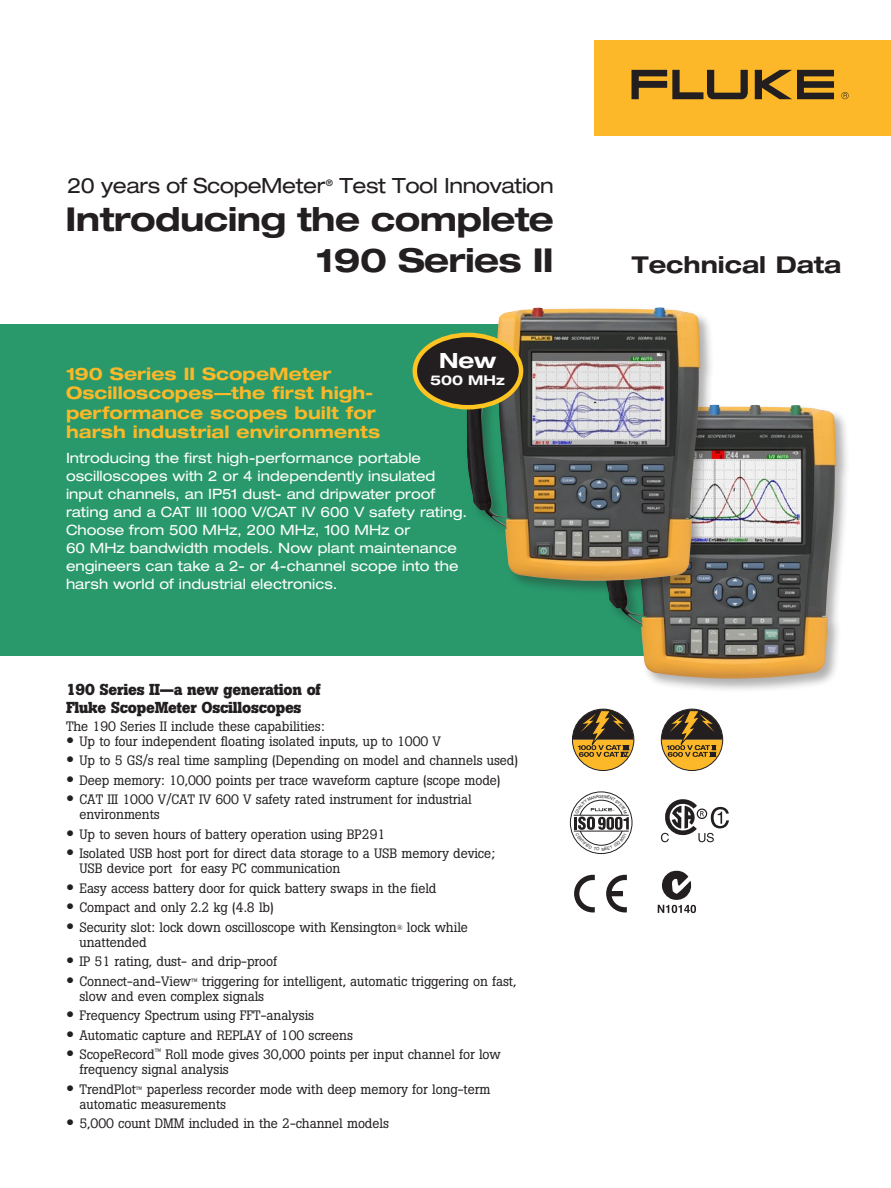
<style>
.page{position:relative;width:891px;height:1188px;background:#fff}
.page>*{position:absolute;margin:0;border:0;box-sizing:border-box;transform-origin:0 0}
.t1{font:700 expanded 33px/40.5px "Helvetica Neue LT Std";letter-spacing:-.02em;color:#231f20;text-align:right}
.t2{font:700 expanded 23.25px "Helvetica Neue LT Std";color:#231f20}
.t3{font:expanded 21px "Helvetica Neue LT Std";letter-spacing:-.02em;color:#231f20}
.t4{font:700 expanded 21px "Helvetica Neue LT Std";color:#fff}
.t5{font:700 expanded 17.25px/19.5px "Helvetica Neue LT Std";letter-spacing:.005em;color:#fcb828}
.t6{font:700 15.75px/17.2px "Boton Pro";letter-spacing:-.015em;color:#231f20}
.t7{font:expanded 14.25px/18px "Helvetica Neue LT Std";letter-spacing:.005em;color:#fff}
.t8{font:13.5px/15px "Boton Pro";letter-spacing:-.005em;color:#231f20}
.t9{font:700 expanded 13.5px "Helvetica Neue LT Std";letter-spacing:.005em;color:#fff}
.t10{font:expanded 9px "Helvetica Neue LT Std";color:#231f20}
.s1{font-family:"Helvetica Neue LT Std";font-weight:700;font-stretch:expanded;font-size:16.2px}
.s2{font-size:7.5px}
.s3{font-size:9px}
</style>
<div class="page">
<div style="left:0;top:324px;width:685px;height:332px;background:#29996b"></div>
<div style="left:594px;top:40px;width:297px;height:96px;background:#fcb828"></div>
<svg style="left:755px;top:70px;width:79px;height:29px"></svg>
<svg style="left:632px;top:70px;width:116px;height:29px"></svg>
<svg style="left:841px;top:92px;width:8px;height:7px"></svg>
<svg style="left:573px;top:709px;width:61px;height:61px"></svg>
<svg style="left:661px;top:709px;width:62px;height:61px"></svg>
<div style="left:570px;top:792px;width:62px;height:62px;border:1px solid #231f20;border-radius:50%"></div>
<div style="left:573px;top:815px;width:57px;height:16px;background:#fff"></div>
<svg style="left:574px;top:875px;width:21px;height:37px"></svg>
<svg style="left:606px;top:875px;width:21px;height:37px"></svg>
<svg style="left:661px;top:799px;width:68px;height:43px"></svg>
<svg style="left:658px;top:871px;width:38px;height:42px"></svg>
<div style="left:601px;top:403px;width:250px;height:290px;background:#231f20;opacity:.35"></div>
<div style="left:465px;top:306px;width:250px;height:289px;background:#231f20;opacity:.35"></div>
<img style="left:466px;top:307px;width:193px;height:154px">
<div style="left:415px;top:335px;width:106px;height:72px;background:#231f20;border-radius:50%"></div>
<div style="left:413px;top:333px;width:110px;height:77px;border:4px solid #fec422;border-radius:50%"></div>
<svg style="left:574px;top:795px;width:55px;height:56px"></svg>
<h3 class="t3" style="left:67px;top:173px;width:260px">20 years of ScopeMeter</h3>
<p class="t10" style="left:326px;top:177px;width:9px">®</p>
<h3 class="t3" style="left:339px;top:173px;width:216px">Test Tool Innovation</h3>
<h1 class="t1" style="left:66px;top:198px;width:490px">Introducing the complete<br>190 Series II</h1>
<h3 class="t4" style="left:439px;top:348px;width:59px">New</h3>
<p class="t9" style="left:430px;top:371px;width:76px">500 MHz</p>
<p class="t5" style="left:66px;top:363px;width:316px">190 Series II ScopeMeter<br>Oscilloscopes—the first high&shy;performance scopes built for harsh industrial environments</p>
<p class="t7" style="left:66px;top:449px;width:403px">Introducing the first high-performance portable oscilloscopes with 2 or 4 independently insulated input channels, an IP51 dust- and dripwater proof rating and a CAT III 1000 V/CAT IV 600 V safety rating.<br>Choose from 500 MHz, 200 MHz, 100 MHz or<br>60 MHz bandwidth models. Now plant maintenance engineers can take a 2- or 4-channel scope into the harsh world of industrial electronics.</p>
<p class="t6" style="left:66px;top:681px;width:256px">190 Series II—a new generation of<br>Fluke ScopeMeter Oscilloscopes</p>
<p class="t8" style="left:66px;top:719px;width:260px">The 190 Series II include these capabilities:</p>
<p class="t8" style="left:66px;top:734px;width:377px"><span class="s1">•</span> Up to four independent floating isolated inputs, up to 1000 V</p>
<p class="t8" style="left:66px;top:753px;width:454px"><span class="s1">•</span> Up to 5 GS/s real time sampling (Depending on model and channels used)</p>
<p class="t8" style="left:66px;top:773px;width:436px"><span class="s1">•</span> Deep memory: 10,000 points per trace waveform capture (scope mode)</p>
<p class="t8" style="left:80px;top:792px;width:394px;text-indent:-14px"><span class="s1">•</span> CAT III 1000 V/CAT IV 600 V safety rated instrument for industrial environments</p>
<p class="t8" style="left:66px;top:827px;width:321px"><span class="s1">•</span> Up to seven hours of battery operation using BP291</p>
<p class="t8" style="left:80px;top:846px;width:417px;text-indent:-14px"><span class="s1">•</span> Isolated USB host port for direct data storage to a USB memory device;<br>USB device port for easy PC communication</p>
<p class="t8" style="left:66px;top:881px;width:372px"><span class="s1">•</span> Easy access battery door for quick battery swaps in the field</p>
<p class="t8" style="left:66px;top:900px;width:210px"><span class="s1">•</span> Compact and only 2.2 kg (4.8 lb)</p>
<p class="t8" style="left:80px;top:920px;width:390px;text-indent:-14px"><span class="s1">•</span> Security slot: lock down oscilloscope with Kensington<span class="s2">®</span> lock while unattended</p>
<p class="t8" style="left:66px;top:954px;width:213px"><span class="s1">•</span> IP 51 rating, dust- and drip-proof</p>
<p class="t8" style="left:79px;top:974px;width:438px;text-indent:-13px"><span class="s1">•</span> Connect-and-View<span class="s3">™</span> triggering for intelligent, automatic triggering on fast, slow and even complex signals</p>
<p class="t8" style="left:66px;top:1008px;width:250px"><span class="s1">•</span> Frequency Spectrum using FFT-analysis</p>
<p class="t8" style="left:66px;top:1028px;width:288px"><span class="s1">•</span> Automatic capture and REPLAY of 100 screens</p>
<p class="t8" style="left:79px;top:1047px;width:423px;text-indent:-13px"><span class="s1">•</span> ScopeRecord<sup>™</sup> Roll mode gives 30,000 points per input channel for low frequency signal analysis</p>
<p class="t8" style="left:79px;top:1082px;width:412px;text-indent:-13px"><span class="s1">•</span> TrendPlot<span class="s3">™</span> paperless recorder mode with deep memory for long-term automatic measurements</p>
<p class="t8" style="left:66px;top:1116px;width:324px"><span class="s1">•</span> 5,000 count DMM included in the 2-channel models</p>
<h2 class="t2" style="left:632px;top:250px;width:211px">Technical Data</h2>
</div>
